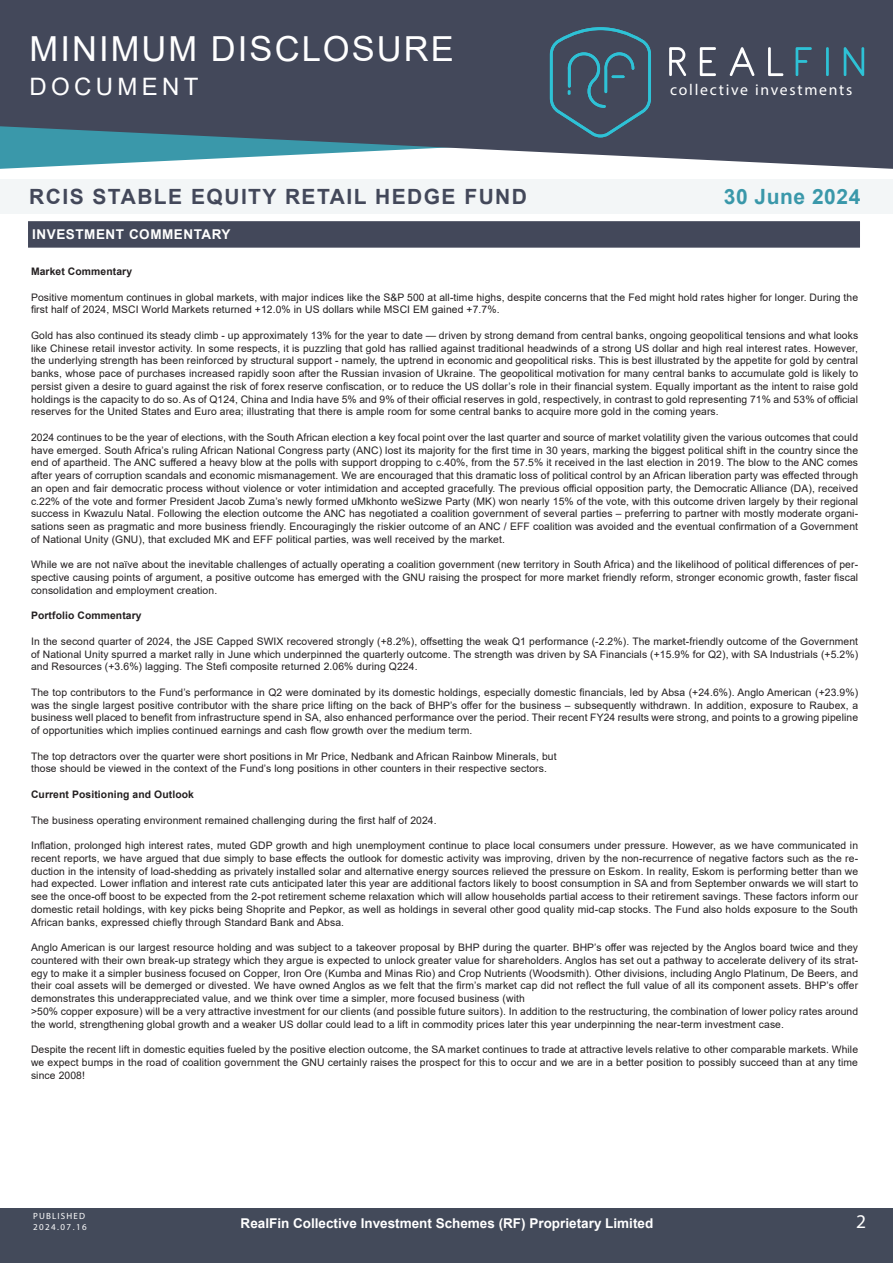
<style>
.page{position:relative;width:893px;height:1263px;background:#fff}
.page>*{position:absolute;margin:0;border:0;box-sizing:border-box;transform-origin:0 0}
.t1{font:34.5px "Arial";letter-spacing:.06em;color:#fff}
.t2{font:24px "Arial";letter-spacing:.18em;color:#fff}
.t3{font:700 21px "Arial";letter-spacing:.07em;color:#43485a}
.t4{font:700 21px "Arial";letter-spacing:.025em;color:#3a98aa}
.t5{font:19.5px "Myriad Pro";color:#fff}
.t6{font:15.75px "Myriad Pro";letter-spacing:.11em;color:#fff}
.t7{font:700 13.5px "Arial";color:#fff}
.t8{font:700 13.5px "Arial";letter-spacing:.04em;color:#fff}
.t9{font:10.35px/12.8px "Arial";letter-spacing:.01em;color:#231f20;text-align:justify}
.t10{font:700 10.35px "Arial";letter-spacing:.01em;color:#231f20}
.t11{font:9px/10.8px "Myriad Pro";letter-spacing:.13em;color:#fff}
</style>
<div class="page">
<div style="left:26px;top:219px;width:836px;height:30px;background:#43485a;border:2px solid #fff"></div>
<div style="left:0;top:1209px;width:893px;height:54px;background:#434a5a"></div>
<svg style="left:0;top:0;width:892px;height:169px;background:#4f5a6b"></svg>
<svg style="left:550px;top:27px;width:101px;height:110px;background:#3f5a6c"></svg>
<svg style="left:669px;top:47px;width:17px;height:29px"></svg>
<svg style="left:700px;top:47px;width:16px;height:29px"></svg>
<svg style="left:730px;top:47px;width:24px;height:29px"></svg>
<svg style="left:768px;top:47px;width:15px;height:29px"></svg>
<svg style="left:796px;top:47px;width:16px;height:29px"></svg>
<svg style="left:826px;top:47px;width:3px;height:29px"></svg>
<svg style="left:844px;top:47px;width:20px;height:29px"></svg>
<div style="left:0;top:180px;width:893px;height:34px;background:#f3f6f7"></div>
<svg style="left:892px;top:0;width:1px;height:169px"></svg>
<h1 class="t1" style="left:30px;top:35px;width:426px">MINIMUM DISCLOSURE</h1>
<h2 class="t2" style="left:30px;top:78px;width:170px">DOCUMENT</h2>
<h3 class="t6" style="left:670px;top:84px;width:184px">collective investments</h3>
<h3 class="t3" style="left:29px;top:189px;width:499px">RCIS STABLE EQUITY RETAIL HEDGE FUND</h3>
<h3 class="t4" style="left:724px;top:189px;width:138px">30 June 2024</h3>
<h3 class="t8" style="left:32px;top:229px;width:200px">INVESTMENT COMMENTARY</h3>
<p class="t10" style="left:31px;top:268px;width:103px">Market Commentary</p>
<p class="t9" style="left:31px;top:292px;width:829px">Positive momentum continues in global markets, with major indices like the S&amp;P 500 at all-time highs, despite concerns that the Fed might hold rates higher for longer. During the first half of 2024, MSCI World Markets returned +12.0% in US dollars while MSCI EM gained +7.7%.</p>
<p class="t9" style="left:31px;top:330px;width:829px">Gold has also continued its steady climb - up approximately 13% for the year to date — driven by strong demand from central banks, ongoing geopolitical tensions and what looks like Chinese retail investor activity. In some respects, it is puzzling that gold has rallied against traditional headwinds of a strong US dollar and high real interest rates. However, the underlying strength has been reinforced by structural support - namely, the uptrend in economic and geopolitical risks. This is best illustrated by the appetite for gold by central banks, whose pace of purchases increased rapidly soon after the Russian invasion of Ukraine. The geopolitical motivation for many central banks to accumulate gold is likely to persist given a desire to guard against the risk of forex reserve confiscation, or to reduce the US dollar’s role in their financial system. Equally important as the intent to raise gold holdings is the capacity to do so. As of Q124, China and India have 5% and 9% of their official reserves in gold, respectively, in contrast to gold representing 71% and 53% of official reserves for the United States and Euro area; illustrating that there is ample room for some central banks to acquire more gold in the coming years.</p>
<p class="t9" style="left:31px;top:432px;width:829px">2024 continues to be the year of elections, with the South African election a key focal point over the last quarter and source of market volatility given the various outcomes that could have emerged. South Africa’s ruling African National Congress party (ANC) lost its majority for the first time in 30 years, marking the biggest political shift in the country since the end of apartheid. The ANC suffered a heavy blow at the polls with support dropping to c.40%, from the 57.5% it received in the last election in 2019. The blow to the ANC comes after years of corruption scandals and economic mismanagement. We are encouraged that this dramatic loss of political control by an African liberation party was effected through an open and fair democratic process without violence or voter intimidation and accepted gracefully. The previous official opposition party, the Democratic Alliance (DA), received c.22% of the vote and former President Jacob Zuma’s newly formed uMkhonto weSizwe Party (MK) won nearly 15% of the vote, with this outcome driven largely by their regional success in Kwazulu Natal. Following the election outcome the ANC has negotiated a coalition government of several parties – preferring to partner with mostly moderate organi&shy;sations seen as pragmatic and more business friendly. Encouragingly the riskier outcome of an ANC / EFF coalition was avoided and the eventual confirmation of a Government of National Unity (GNU), that excluded MK and EFF political parties, was well received by the market.</p>
<p class="t9" style="left:31px;top:558px;width:829px">While we are not naïve about the inevitable challenges of actually operating a coalition government (new territory in South Africa) and the likelihood of political differences of per&shy;spective causing points of argument, a positive outcome has emerged with the GNU raising the prospect for more market friendly reform, stronger economic growth, faster fiscal consolidation and employment creation.</p>
<p class="t10" style="left:31px;top:612px;width:112px">Portfolio Commentary</p>
<p class="t9" style="left:31px;top:635px;width:829px">In the second quarter of 2024, the JSE Capped SWIX recovered strongly (+8.2%), offsetting the weak Q1 performance (-2.2%). The market-friendly outcome of the Government of National Unity spurred a market rally in June which underpinned the quarterly outcome. The strength was driven by SA Financials (+15.9% for Q2), with SA Industrials (+5.2%) and Resources (+3.6%) lagging. The Stefi composite returned 2.06% during Q224.</p>
<p class="t9" style="left:31px;top:686px;width:829px">The top contributors to the Fund’s performance in Q2 were dominated by its domestic holdings, especially domestic financials, led by Absa (+24.6%). Anglo American (+23.9%) was the single largest positive contributor with the share price lifting on the back of BHP’s offer for the business – subsequently withdrawn. In addition, exposure to Raubex, a business well placed to benefit from infrastructure spend in SA, also enhanced performance over the period. Their recent FY24 results were strong, and points to a growing pipeline of opportunities which implies continued earnings and cash flow growth over the medium term.</p>
<p class="t9" style="left:31px;top:751px;width:527px">The top detractors over the quarter were short positions in Mr Price, Nedbank and African Rainbow Minerals, but those should be viewed in the context of the Fund’s long positions in other counters in their respective sectors.</p>
<p class="t10" style="left:31px;top:790px;width:164px">Current Positioning and Outlook</p>
<p class="t9" style="left:31px;top:813px;width:407px">The business operating environment remained challenging during the first half of 2024.</p>
<p class="t9" style="left:31px;top:839px;width:829px">Inflation, prolonged high interest rates, muted GDP growth and high unemployment continue to place local consumers under pressure. However, as we have communicated in recent reports, we have argued that due simply to base effects the outlook for domestic activity was improving, driven by the non-recurrence of negative factors such as the re&shy;duction in the intensity of load-shedding as privately installed solar and alternative energy sources relieved the pressure on Eskom. In reality, Eskom is performing better than we had expected. Lower inflation and interest rate cuts anticipated later this year are additional factors likely to boost consumption in SA and from September onwards we will start to see the once-off boost to be expected from the 2-pot retirement scheme relaxation which will allow households partial access to their retirement savings. These factors inform our domestic retail holdings, with key picks being Shoprite and Pepkor, as well as holdings in several other good quality mid-cap stocks. The Fund also holds exposure to the South African banks, expressed chiefly through Standard Bank and Absa.</p>
<p class="t9" style="left:31px;top:941px;width:829px;text-align:left">Anglo American is our largest resource holding and was subject to a takeover proposal by BHP during the quarter. BHP’s offer was rejected by the Anglos board twice and they countered with their own break-up strategy which they argue is expected to unlock greater value for shareholders. Anglos has set out a pathway to accelerate delivery of its strat&shy;egy to make it a simpler business focused on Copper, Iron Ore (Kumba and Minas Rio) and Crop Nutrients (Woodsmith). Other divisions, including Anglo Platinum, De Beers, and their coal assets will be demerged or divested. We have owned Anglos as we felt that the firm’s market cap did not reflect the full value of all its component assets. BHP’s offer demonstrates this underappreciated value, and we think over time a simpler, more focused business (with<br>&gt;50% copper exposure) will be a very attractive investment for our clients (and possible future suitors). In addition to the restructuring, the combination of lower policy rates around the world, strengthening global growth and a weaker US dollar could lead to a lift in commodity prices later this year underpinning the near-term investment case.</p>
<p class="t9" style="left:31px;top:1044px;width:829px">Despite the recent lift in domestic equities fueled by the positive election outcome, the SA market continues to trade at attractive levels relative to other comparable markets. While we expect bumps in the road of coalition government the GNU certainly raises the prospect for this to occur and we are in a better position to possibly succeed than at any time since 2008!</p>
<p class="t11" style="left:33px;top:1211px;width:55px">PUBLISHED<br>2024.07.16</p>
<h3 class="t7" style="left:241px;top:1218px;width:414px">RealFin Collective Investment Schemes (RF) Proprietary Limited</h3>
<h3 class="t5" style="left:856px;top:1214px;width:12px">2</h3>
</div>
